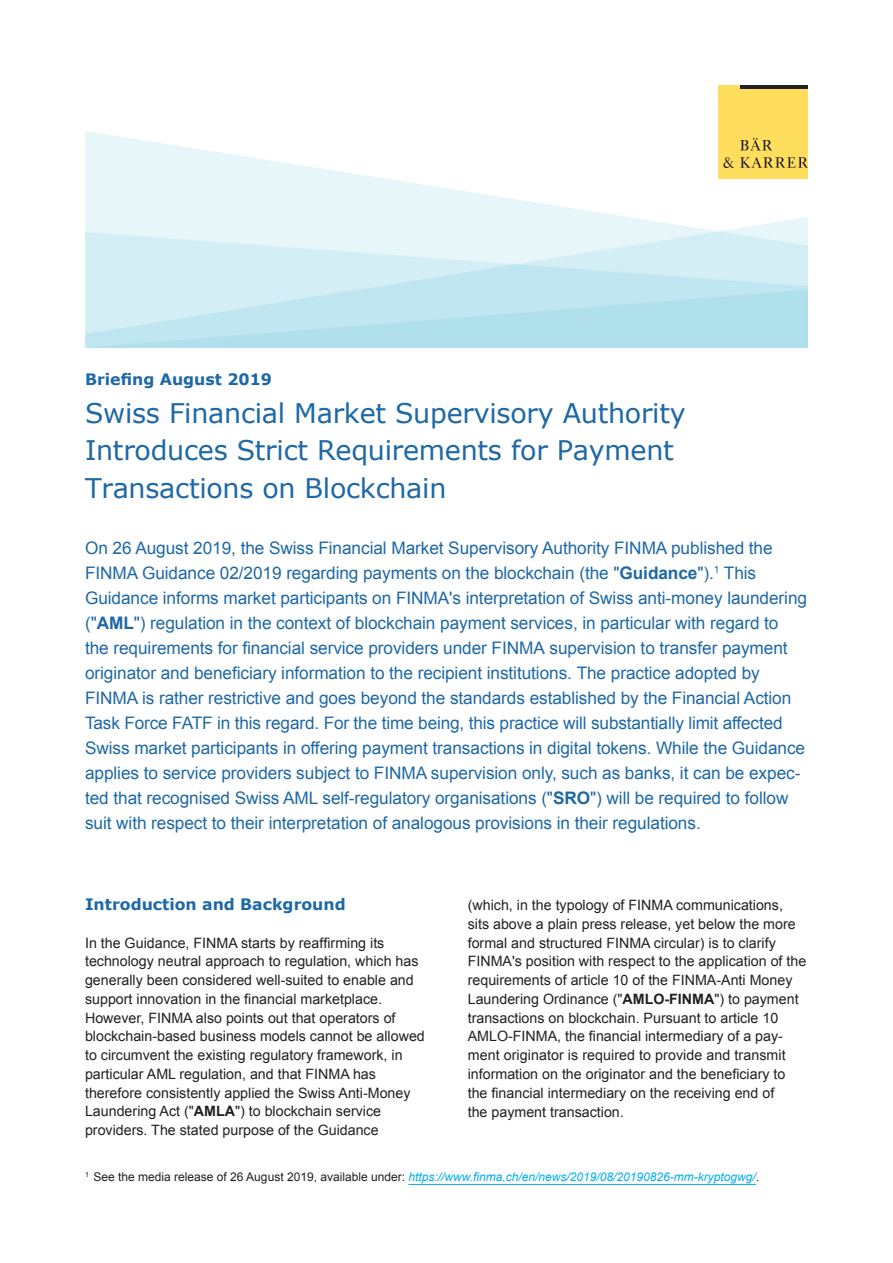
<style>
.page{position:relative;width:893px;height:1263px;background:#fff}
.page>*{position:absolute;margin:0;border:0;box-sizing:border-box;transform-origin:0 0}
.t1{font:27px/37.5px "Verdana";letter-spacing:-.01em;color:#1e68a6}
.t2{font:17.25px/25px "Arial";letter-spacing:-.005em;color:#1e68a6}
.t3{font:700 15.75px "Verdana";color:#1e68a6}
.t4{font:14.25px/18.8px "Arial";color:#231f20}
.t5{font:italic 12px "Arial";color:#00aeef}
.s1{font-weight:700}
.s2{font-style:normal;color:#231f20}
</style>
<div class="page">
<div style="left:718px;top:85px;width:90px;height:94px;background:#ffde5d"></div>
<svg style="left:740px;top:138px;width:32px;height:12px"></svg>
<svg style="left:740px;top:157px;width:68px;height:11px"></svg>
<svg style="left:723px;top:157px;width:11px;height:11px"></svg>
<hr style="left:740px;top:85px;width:68px;height:4px;background:#231f20">
<hr style="left:408px;top:1184px;width:348px;height:1px;background:#00aeef">
<p class="t3" style="left:85px;top:369px;width:189px">Briefing August 2019</p>
<h1 class="t1" style="left:85px;top:394px;width:602px">Swiss Financial Market Supervisory Authority<br>Introduces Strict Requirements for Payment<br>Transactions on Blockchain</h1>
<p class="t2" style="left:85px;top:535px;width:724px">On 26 August 2019, the Swiss Financial Market Supervisory Authority FINMA published the FINMA Guidance 02/2019 regarding payments on the blockchain (the "<span class="s1">Guidance</span>").<sup>1</sup> This Guidance informs market participants on FINMA's interpretation of Swiss anti-money laundering ("<span class="s1">AML</span>") regulation in the context of blockchain payment services, in particular with regard to<br>the requirements for financial service providers under FINMA supervision to transfer payment originator and beneficiary information to the recipient institutions. The practice adopted by FINMA is rather restrictive and goes beyond the standards established by the Financial Action Task Force FATF in this regard. For the time being, this practice will substantially limit affected Swiss market participants in offering payment transactions in digital tokens. While the Guidance applies to service providers subject to FINMA supervision only, such as banks, it can be expec&shy;ted that recognised Swiss AML self-regulatory organisations ("<span class="s1">SRO</span>") will be required to follow suit with respect to their interpretation of analogous provisions in their regulations.</p>
<p class="t3" style="left:85px;top:894px;width:262px">Introduction and Background</p>
<p class="t4" style="left:85px;top:933px;width:341px">In the Guidance, FINMA starts by reaffirming its technology neutral approach to regulation, which has generally been considered well-suited to enable and support innovation in the financial marketplace.<br>However, FINMA also points out that operators of blockchain-based business models cannot be allowed to circumvent the existing regulatory framework, in particular AML regulation, and that FINMA has therefore consistently applied the Swiss Anti-Money Laundering Act ("<span class="s1">AMLA</span>") to blockchain service providers. The stated purpose of the Guidance</p>
<p class="t4" style="left:468px;top:896px;width:340px">(which, in the typology of FINMA communications, sits above a plain press release, yet below the more formal and structured FINMA circular) is to clarify FINMA's position with respect to the application of the requirements of article 10 of the FINMA-Anti Money Laundering Ordinance ("<span class="s1">AMLO-FINMA</span>") to payment transactions on blockchain. Pursuant to article 10<br>AMLO-FINMA, the financial intermediary of a pay&shy;ment originator is required to provide and transmit information on the originator and the beneficiary to the financial intermediary on the receiving end of<br>the payment transaction.</p>
<p class="t5" style="left:85px;top:1169px;width:676px"><sup>1</sup> <span class="s2">See the media release of 26 August 2019, available under:</span> https://www.finma.ch/en/news/2019/08/20190826-mm-kryptogwg/<span class="s2">.</span></p>
</div>
